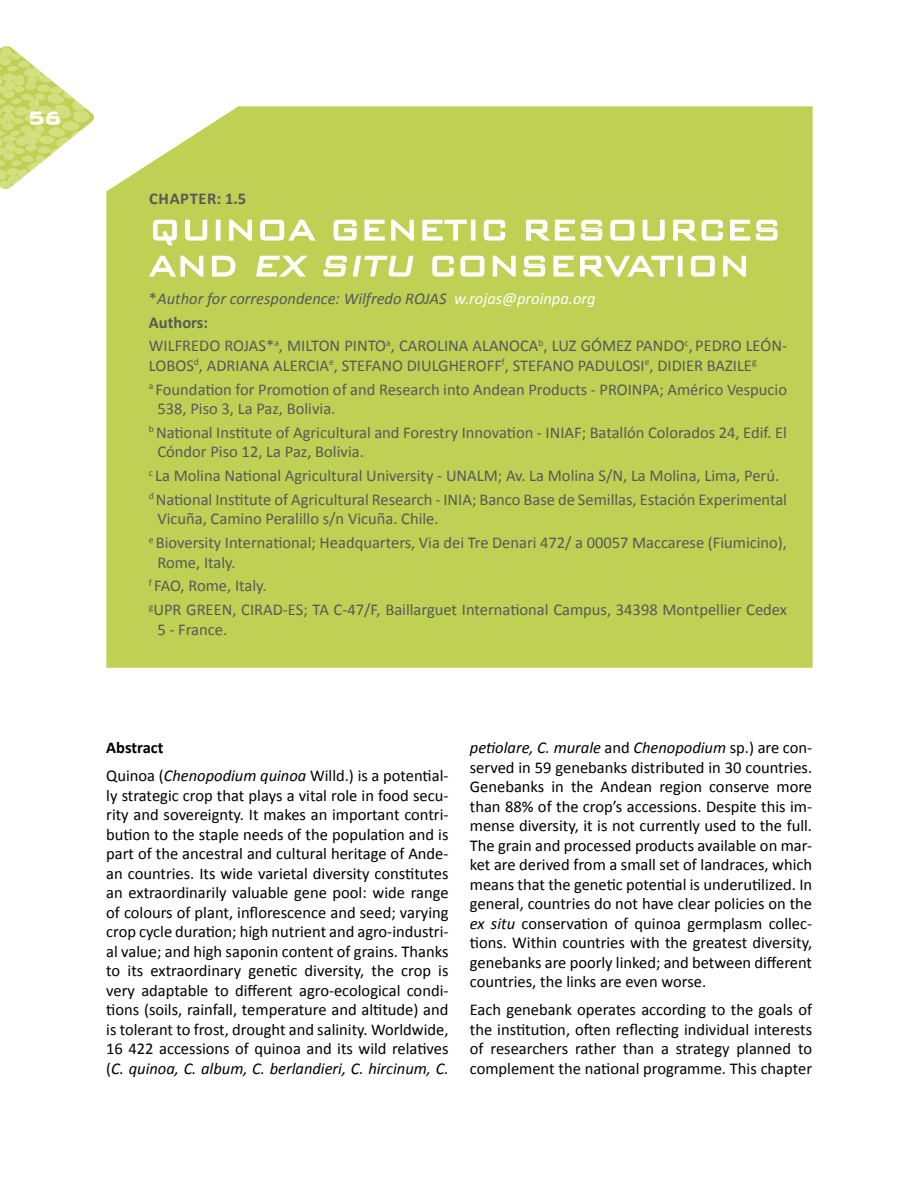
<style>
.page{position:relative;width:919px;height:1191px;background:#fff}
.page>*{position:absolute;margin:0;border:0;box-sizing:border-box;transform-origin:0 0}
.t1{font:300 37.5px "Bank Gothic BT";color:#fff}
.t2{font:300 22.5px "Bank Gothic BT";color:#fff}
.t3{font:16.5px/19.5px "Calibri";color:#000;text-align:justify}
.t4{font:16.5px/23.7px "Calibri";color:#58585a}
.t5{font:700 16.5px "Calibri";letter-spacing:.04em;color:#58585a}
.s1{font-style:italic}
.s2{font-style:italic;color:#fff}
.s3{font-weight:700}
</style>
<div class="page">
<svg style="left:0;top:46px;width:94px;height:143px"></svg>
<div style="left:106px;top:106px;width:706px;height:562px;background:#bed155"></div>
<svg style="left:152px;top:219px;width:26px;height:27px"></svg>
<svg style="left:184px;top:219px;width:24px;height:23px"></svg>
<div style="left:216px;top:220px;width:4px;height:20px;border:2px solid #fff"></div>
<svg style="left:228px;top:218px;width:25px;height:23px"></svg>
<svg style="left:259px;top:219px;width:58px;height:23px"></svg>
<svg style="left:332px;top:219px;width:26px;height:23px"></svg>
<svg style="left:364px;top:218px;width:50px;height:23px"></svg>
<svg style="left:421px;top:219px;width:46px;height:22px"></svg>
<div style="left:470px;top:220px;width:5px;height:20px;border:2px solid #fff"></div>
<svg style="left:482px;top:219px;width:24px;height:23px"></svg>
<svg style="left:525px;top:219px;width:78px;height:23px"></svg>
<svg style="left:609px;top:219px;width:26px;height:23px"></svg>
<svg style="left:641px;top:219px;width:24px;height:23px"></svg>
<svg style="left:672px;top:219px;width:106px;height:23px"></svg>
<svg style="left:148px;top:254px;width:56px;height:24px"></svg>
<svg style="left:211px;top:255px;width:25px;height:22px"></svg>
<svg style="left:255px;top:255px;width:55px;height:23px"></svg>
<svg style="left:323px;top:255px;width:91px;height:23px;background:#cfdd84"></svg>
<svg style="left:431px;top:255px;width:54px;height:23px"></svg>
<svg style="left:492px;top:254px;width:24px;height:23px"></svg>
<svg style="left:522px;top:255px;width:24px;height:23px"></svg>
<svg style="left:552px;top:255px;width:122px;height:23px;background:#d0de86"></svg>
<div style="left:677px;top:256px;width:5px;height:20px;border:2px solid #fff"></div>
<svg style="left:689px;top:255px;width:26px;height:23px"></svg>
<svg style="left:722px;top:254px;width:24px;height:23px"></svg>
<h2 class="t2" style="left:28px;top:106px;width:35px">56</h2>
<p class="t5" style="left:149px;top:188px;width:98px">CHAPTER: 1.5</p>
<h1 class="t1" style="left:149px;top:209px;width:105px">QUINOA</h1>
<h1 class="t1" style="left:329px;top:209px;width:57px">GENET</h1>
<h1 class="t1" style="left:466px;top:209px;width:85px">IC RESOUR</h1>
<h1 class="t1" style="left:697px;top:209px;width:53px">CES</h1>
<h1 class="t1" style="left:149px;top:245px;width:337px">AN D <span class="s1">EX SITU</span> CONSER</h1>
<h1 class="t1" style="left:604px;top:245px;width:111px">VATION</h1>
<p class="t4" style="left:149px;top:286px;width:639px">*<span class="s1">Author for correspondence: Wilfredo ROJAS</span> <span class="s2">w.rojas@proinpa.org<br></span><span class="s3">Authors:<br></span>WILFREDO ROJAS*<sup>a</sup>, MILTON PINTO<sup>a</sup>, CAROLINA ALANOCA<sup>b</sup>, LUZ GÓMEZ PANDO<sup>c</sup>, PEDRO LEÓN-</p>
<p class="t4" style="left:149px;top:353px;width:639px">LOBOS<sup>d</sup>, ADRIANA ALERCIA<sup>e</sup>, STEFANO DIULGHEROFF<sup>f</sup>, STEFANO PADULOSI<sup>e</sup>, DIDIER BAZILE<sup>g<br>a</sup> Foundation for Promotion of and Research into Andean Products - PROINPA; Américo Vespucio</p>
<p class="t4" style="left:149px;top:397px;width:639px;text-indent:9px">538, Piso 3, La Paz, Bolivia.<br><sup>b</sup> National Institute of Agricultural and Forestry Innovation - INIAF; Batallón Colorados 24, Edif. El</p>
<p class="t4" style="left:149px;top:440px;width:639px;text-indent:8px">Cóndor Piso 12, La Paz, Bolivia.<br><sup>c</sup> La Molina National Agricultural University - UNALM; Av. La Molina S/N, La Molina, Lima, Perú. <sup>d</sup> National Institute of Agricultural Research - INIA; Banco Base de Semillas, Estación Experimental</p>
<p class="t4" style="left:149px;top:507px;width:639px;text-indent:9px">Vicuña, Camino Peralillo s/n Vicuña. Chile.<br><sup>e</sup> Bioversity International; Headquarters, Via dei Tre Denari 472/ a 00057 Maccarese (Fiumicino),</p>
<p class="t4" style="left:149px;top:550px;width:639px;text-indent:9px">Rome, Italy.<br><sup>f</sup> FAO, Rome, Italy.<br><sup>g</sup>UPR GREEN, CIRAD-ES; TA C-47/F, Baillarguet International Campus, 34398 Montpellier Cedex</p>
<p class="t4" style="left:157px;top:617px;width:71px">5 - France.</p>
<p class="t3" style="left:106px;top:734px;width:344px;line-height:28px"><span class="s3">Abstract<br></span>Quinoa (<span class="s1">Chenopodium quinoa</span> Willd.) is a potential-</p>
<p class="t3" style="left:106px;top:785px;width:344px">ly strategic crop that plays a vital role in food secu&shy;rity and sovereignty. It makes an important contri&shy;bution to the staple needs of the population and is part of the ancestral and cultural heritage of Ande&shy;an countries. Its wide varietal diversity constitutes an extraordinarily valuable gene pool: wide range of colours of plant, inflorescence and seed; varying crop cycle duration; high nutrient and agro-industri&shy;al value; and high saponin content of grains. Thanks to its extraordinary genetic diversity, the crop is very adaptable to different agro-ecological condi&shy;tions (soils, rainfall, temperature and altitude) and is tolerant to frost, drought and salinity. Worldwide, 16 422 accessions of quinoa and its wild relatives (<span class="s1">C. quinoa, C. album, C. berlandieri, C. hircinum, C.</span></p>
<p class="t3" style="left:470px;top:738px;width:344px"><span class="s1">petiolare, C. murale</span> and <span class="s1">Chenopodium</span> sp.) are con&shy;served in 59 genebanks distributed in 30 countries.<br>Genebanks in the Andean region conserve more than 88% of the crop’s accessions. Despite this im&shy;mense diversity, it is not currently used to the full.<br>The grain and processed products available on mar&shy;ket are derived from a small set of landraces, which means that the genetic potential is underutilized. In general, countries do not have clear policies on the <span class="s1">ex situ</span> conservation of quinoa germplasm collec&shy;tions. Within countries with the greatest diversity, genebanks are poorly linked; and between different countries, the links are even worse.</p>
<p class="t3" style="left:470px;top:1000px;width:344px">Each genebank operates according to the goals of the institution, often reflecting individual interests of researchers rather than a strategy planned to complement the national programme. This chapter</p>
</div>
